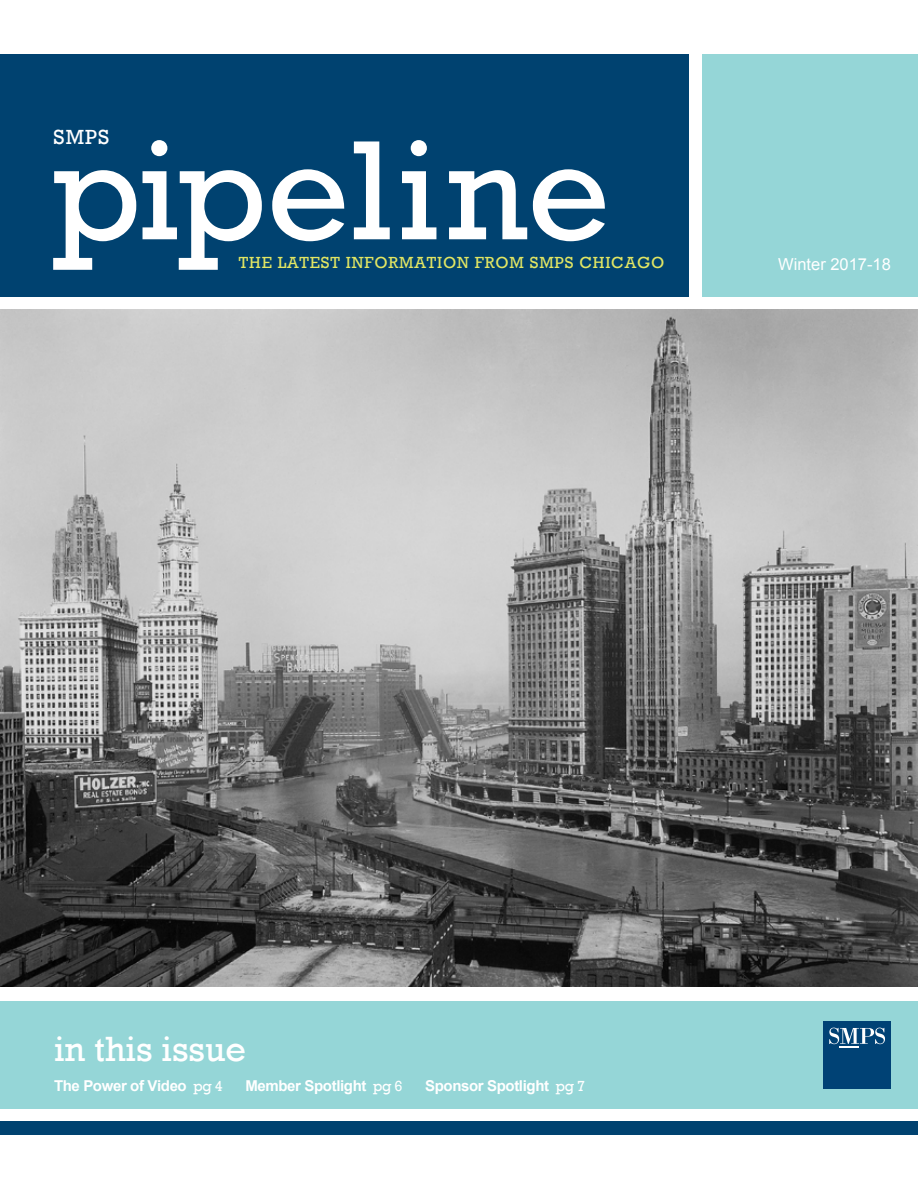
<style>
.page{position:relative;width:918px;height:1188px;background:#fff}
.page>*{position:absolute;margin:0;border:0;box-sizing:border-box;transform-origin:0 0}
.t1{font:144px "Rockwell";color:#fff}
.t2{font:36px "Rockwell";color:#fff}
.t3{font:21px "Rockwell";color:#fff}
.t4{font:16.5px "Rockwell";letter-spacing:.05em;color:#e2e663}
.t5{font:16.5px "Arial";color:#fff}
.t6{font:700 15px "Arial";letter-spacing:-.025em;color:#fff}
.s1{font-family:"Rockwell";font-weight:400}
</style>
<div class="page">
<img style="left:0;top:310px;width:918px;height:677px">
<div style="left:0;top:54px;width:689px;height:243px;background:#004270"></div>
<div style="left:702px;top:54px;width:216px;height:243px;background:#95d6d7"></div>
<div style="left:0;top:1001px;width:918px;height:108px;background:#95d6d7"></div>
<div style="left:823px;top:1021px;width:68px;height:67px;background:#004275"></div>
<svg style="left:829px;top:1028px;width:56px;height:20px"></svg>
<div style="left:0;top:1121px;width:918px;height:14px;background:#004270"></div>
<h3 class="t3" style="left:54px;top:125px;width:57px">SMPS</h3>
<h1 class="t1" style="left:52px;top:108px;width:559px">pipeline</h1>
<p class="t4" style="left:239px;top:253px;width:427px">THE LATEST INFORMATION FROM SMPS CHICAGO</p>
<p class="t5" style="left:778px;top:253px;width:114px">Winter 2017-18</p>
<h2 class="t2" style="left:54px;top:1028px;width:194px">in this issue</h2>
<p class="t6" style="left:54px;top:1076px;width:171px">The Power of Video <span class="s1">pg 4</span></p>
<p class="t6" style="left:245px;top:1076px;width:159px">Member Spotlight <span class="s1">pg 6</span></p>
<p class="t6" style="left:425px;top:1076px;width:162px">Sponsor Spotlight <span class="s1">pg 7</span></p>
</div>
